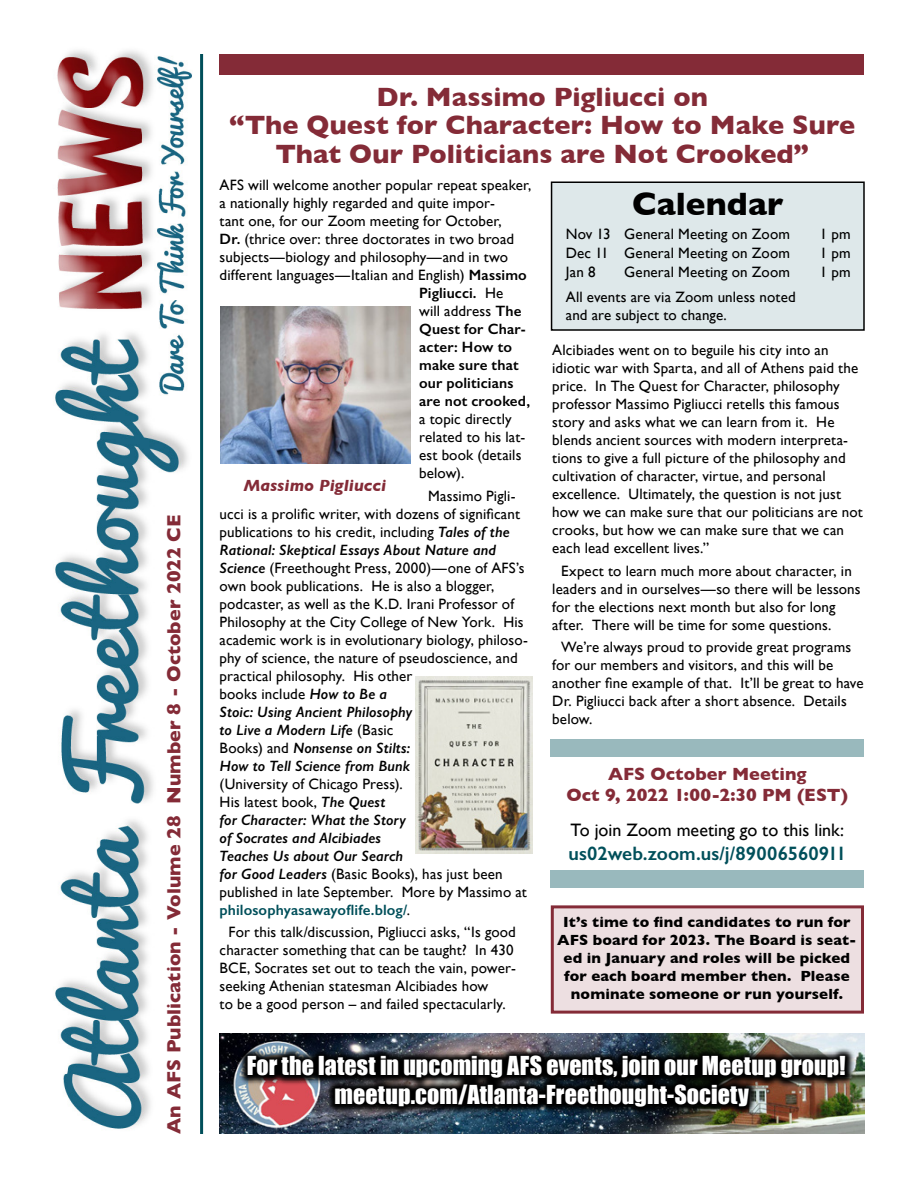
<style>
.page{position:relative;width:918px;height:1188px;background:#fff}
.page>*{position:absolute;margin:0;border:0;box-sizing:border-box;transform-origin:0 0}
.t1{font:700 33px "Gill Sans";letter-spacing:.005em;color:#000}
.t2{font:700 27px/28.5px "Gill Sans";color:#842b37;text-align:center}
.t3{font:24px/28.8px "Impact";color:#fff;text-align:center}
.t4{font:700 19.5px "Gill Sans";letter-spacing:.005em;color:#842b37}
.t5{font:600 19.5px "Gill Sans";color:#004f5a}
.t6{font:700 18px/21.6px "Gill Sans";color:#842b37;text-align:center}
.t7{font:18px "Gill Sans";color:#000}
.t8{font:italic 700 16.5px "Gill Sans";letter-spacing:.005em;color:#842b37}
.t9{font:15px/18px "Gill Sans";letter-spacing:.01em;color:#000}
.t10{font:700 15px/18px "Gill Sans";letter-spacing:.01em;color:#000;text-align:center}
.t11{font:600 15px "Gill Sans";letter-spacing:.01em;color:#000}
.s1{font-weight:600}
.s2{font-weight:400}
.s3{font-weight:600;font-style:italic}
.s4{font-weight:600;color:#004f5a}
</style>
<div class="page">
<div style="left:551px;top:905px;width:313px;height:109px;background:#eddfe1;border:3px solid #842b37"></div>
<img style="left:54px;top:50px;width:138px;height:1079px">
<hr style="left:200px;top:54px;width:3px;height:1080px;background:#004f5a">
<div style="left:552px;top:182px;width:312px;height:148px;background:#dee8ea"></div>
<div style="left:551px;top:182px;width:314px;height:149px;border:2px solid #000"></div>
<div style="left:220px;top:54px;width:644px;height:21px;background:#842b37"></div>
<img style="left:219px;top:1033px;width:645px;height:101px">
<img style="left:238px;top:1047px;width:617px;height:70px">
<div style="left:550px;top:739px;width:314px;height:18px;background:#99b9bd"></div>
<div style="left:550px;top:870px;width:314px;height:18px;background:#99b9bd"></div>
<img style="left:220px;top:306px;width:190px;height:158px">
<img style="left:416px;top:677px;width:117px;height:176px">
<h3 class="t4" style="left:158px;top:1134px;width:621px;rotate:-90deg">An AFS Publication - Volume 28 Number 8 - October 2022 CE</h3>
<h2 class="t2" style="left:229px;top:82px;width:627px">Dr. Massimo Pigliucci on<br>“The Quest for Character: How to Make Sure<br>That Our Politicians are Not Crooked”</h2>
<h1 class="t1" style="left:632px;top:177px;width:153px">Calendar</h1>
<p class="t9" style="left:566px;top:225px;width:226px">Nov 13 General Meeting on Zoom</p>
<p class="t9" style="left:820px;top:225px;width:32px">1 pm</p>
<p class="t9" style="left:566px;top:244px;width:226px">Dec 11 General Meeting on Zoom</p>
<p class="t9" style="left:820px;top:244px;width:32px">1 pm</p>
<p class="t9" style="left:566px;top:263px;width:31px">Jan 8</p>
<p class="t9" style="left:624px;top:263px;width:167px">General Meeting on Zoom</p>
<p class="t9" style="left:820px;top:263px;width:32px">1 pm</p>
<p class="t9" style="left:566px;top:288px;width:231px">All events are via Zoom unless noted and are subject to change.</p>
<p class="t9" style="left:220px;top:176px;width:313px">AFS will welcome another popular repeat speaker,</p>
<p class="t9" style="left:220px;top:194px;width:277px">a nationally highly regarded and quite impor-</p>
<p class="t9" style="left:220px;top:212px;width:284px">tant one, for our Zoom meeting for October,</p>
<p class="t9" style="left:220px;top:230px;width:296px"><span class="s1">Dr.</span> (thrice over: three doctorates in two broad</p>
<p class="t9" style="left:220px;top:248px;width:290px">subjects—biology and philosophy—and in two</p>
<p class="t9" style="left:220px;top:266px;width:309px">different languages—Italian and English) <span class="s1">Massimo</span></p>
<p class="t11" style="left:419px;top:284px;width:86px">Pigliucci. <span class="s2">He</span></p>
<p class="t9" style="left:419px;top:302px;width:104px">will address <span class="s1">The</span></p>
<p class="t11" style="left:419px;top:320px;width:108px">Quest for Char-</p>
<p class="t11" style="left:419px;top:338px;width:94px">acter: How to</p>
<p class="t11" style="left:419px;top:356px;width:101px">make sure that</p>
<p class="t11" style="left:419px;top:374px;width:96px">our politicians</p>
<p class="t11" style="left:419px;top:392px;width:112px">are not crooked,</p>
<p class="t9" style="left:419px;top:410px;width:108px">a topic directly related to his lat&shy;est book (details below).</p>
<p class="t9" style="left:220px;top:487px;width:310px;text-indent:209px">Massimo Pigli&shy;ucci is a prolific writer, with dozens of significant publications to his credit, including <span class="s3">Tales of the Rational: Skeptical Essays About Nature and Science</span> (Freethought Press, 2000)—one of AFS’s own book publications. He is also a blogger, podcaster, as well as the K.D. Irani Professor of Philosophy at the City College of New York. His academic work is in evolutionary biology, philoso&shy;phy of science, the nature of pseudoscience, and practical philosophy. His other<br>books include <span class="s3">How to Be a<br>Stoic: Using Ancient Philosophy<br>to Live a Modern Life</span> (Basic<br>Books) and <span class="s3">Nonsense on Stilts:<br>How to Tell Science from Bunk</span></p>
<p class="t9" style="left:220px;top:775px;width:309px">(University of Chicago Press).<br>His latest book, <span class="s3">The Quest<br>for Character: What the Story<br>of Socrates and Alcibiades<br>Teaches Us about Our Search<br>for Good Leaders</span> (Basic Books), has just been published in late September. More by Massimo at <span class="s4">philosophyasawayoflife.blog/</span>.</p>
<p class="t9" style="left:220px;top:923px;width:298px;text-indent:9px">For this talk/discussion, Pigliucci asks, “Is good character something that can be taught? In 430<br>BCE, Socrates set out to teach the vain, power&shy;seeking Athenian statesman Alcibiades how<br>to be a good person – and failed spectacularly.</p>
<p class="t9" style="left:552px;top:341px;width:312px">Alcibiades went on to beguile his city into an idiotic war with Sparta, and all of Athens paid the price. In The Quest for Character, philosophy professor Massimo Pigliucci retells this famous story and asks what we can learn from it. He blends ancient sources with modern interpreta&shy;tions to give a full picture of the philosophy and cultivation of character, virtue, and personal excellence. Ultimately, the question is not just how we can make sure that our politicians are not crooks, but how we can make sure that we can each lead excellent lives.”</p>
<p class="t9" style="left:552px;top:562px;width:310px;text-indent:9px">Expect to learn much more about character, in leaders and in ourselves—so there will be lessons for the elections next month but also for long after. There will be time for some questions.</p>
<p class="t9" style="left:552px;top:638px;width:313px;text-indent:9px">We’re always proud to provide great programs for our members and visitors, and this will be another fine example of that. It’ll be great to have Dr. Pigliucci back after a short absence. Details below.</p>
<p class="t8" style="left:243px;top:476px;width:144px">Massimo Pigliucci</p>
<p class="t6" style="left:567px;top:762px;width:283px">AFS October Meeting<br>Oct 9, 2022 1:00-2:30 PM (EST)</p>
<p class="t7" style="left:571px;top:820px;width:275px">To join Zoom meeting go to this link:</p>
<h3 class="t5" style="left:568px;top:841px;width:279px">us02web.zoom.us/j/89006560911</h3>
<p class="t10" style="left:557px;top:913px;width:301px">It’s time to find candidates to run for AFS board for 2023. The Board is seat&shy;ed in January and roles will be picked for each board member then. Please nominate someone or run yourself.</p>
<h3 class="t3" style="left:247px;top:1051px;width:600px">For the latest in upcoming AFS events, join our Meetup group! meetup.com/Atlanta-Freethought-Society</h3>
</div>
